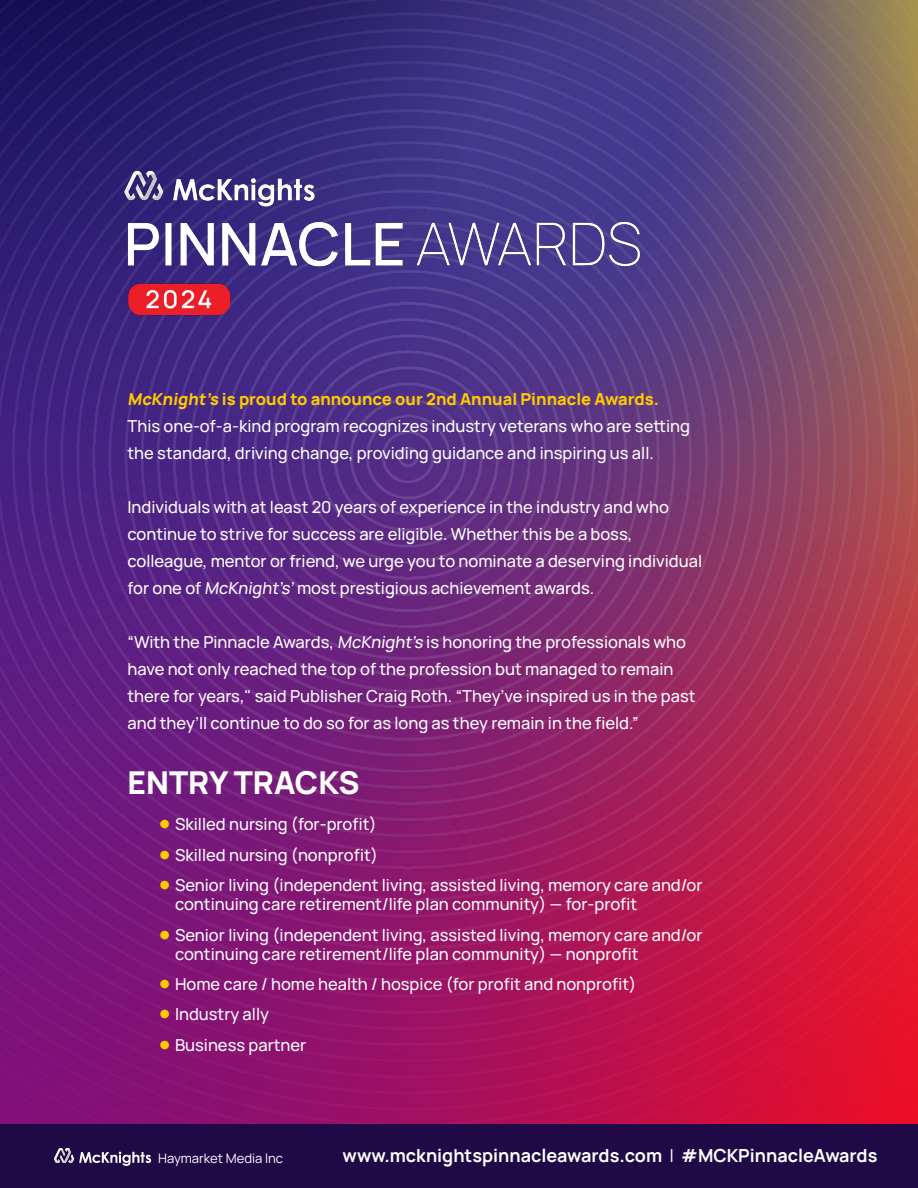
<style>
.page{position:relative;width:918px;height:1188px;background:#fff}
.page>*{position:absolute;margin:0;border:0;box-sizing:border-box;transform-origin:0 0}
.t1{font:800 31.5px "Manrope";color:#fff}
.t2{font:700 18px "Manrope";color:#fff}
.t3{font:500 16.5px/27px "Manrope";color:#fff}
.t4{font:800 16.5px "Manrope";color:#ffc900}
.t5{font:13.05px "Manrope";color:#fff}
.s1{font-weight:800;font-size:28.5px;color:#ffc900}
.s2{font-weight:400}
</style>
<div class="page">
<img style="left:0;top:0;width:918px;height:1124px">
<img style="left:111px;top:155px;width:551px;height:184px">
<div style="left:0;top:1124px;width:918px;height:64px;background:#1f0a47"></div>
<svg style="left:54px;top:1148px;width:97px;height:18px"></svg>
<p class="t4" style="left:128px;top:387px;width:533px">McKnight’s is proud to announce our 2nd Annual Pinnacle Awards.</p>
<p class="t3" style="left:127px;top:412px;width:564px">This one-of-a-kind program recognizes industry veterans who are setting the standard, driving change, providing guidance and inspiring us all.</p>
<p class="t3" style="left:127px;top:493px;width:576px">Individuals with at least 20 years of experience in the industry and who continue to strive for success are eligible. Whether this be a boss, colleague, mentor or friend, we urge you to nominate a deserving individual for one of McKnight’s’most prestigious achievement awards.</p>
<p class="t3" style="left:127px;top:628px;width:570px">“With the Pinnacle Awards, McKnight’s is honoring the professionals who have not only reached the top of the profession but managed to remain there for years," said Publisher Craig Roth. “They’ve inspired us in the past and they’ll continue to do so for as long as they remain in the field.”</p>
<h1 class="t1" style="left:128px;top:760px;width:234px">ENTRY TRACKS</h1>
<p class="t3" style="left:154px;top:810px;width:224px"><span class="s1">•</span>Skilled nursing (for-profit)</p>
<p class="t3" style="left:154px;top:840px;width:225px"><span class="s1">•</span>Skilled nursing (nonprofit)</p>
<p class="t3" style="left:175px;top:874px;width:529px;line-height:19.5px;text-indent:-21px"><span class="s1">•</span>Senior living (independent living, assisted living, memory care and/or continuing care retirement/life plan community) — for-profit</p>
<p class="t3" style="left:175px;top:924px;width:529px;line-height:19.5px;text-indent:-21px"><span class="s1">•</span>Senior living (independent living, assisted living, memory care and/or continuing care retirement/life plan community) — nonprofit</p>
<p class="t3" style="left:154px;top:970px;width:483px"><span class="s1">•</span>Home care / home health / hospice (for profit and nonprofit)</p>
<p class="t3" style="left:154px;top:1000px;width:116px"><span class="s1">•</span>Industry ally</p>
<p class="t3" style="left:154px;top:1031px;width:153px"><span class="s1">•</span>Business partner</p>
<p class="t5" style="left:158px;top:1149px;width:126px">Haymarket Media Inc</p>
<p class="t2" style="left:343px;top:1143px;width:536px">www.mcknightspinnacleawards.com <span class="s2">|</span> #MCKPinnacleAwards</p>
</div>
